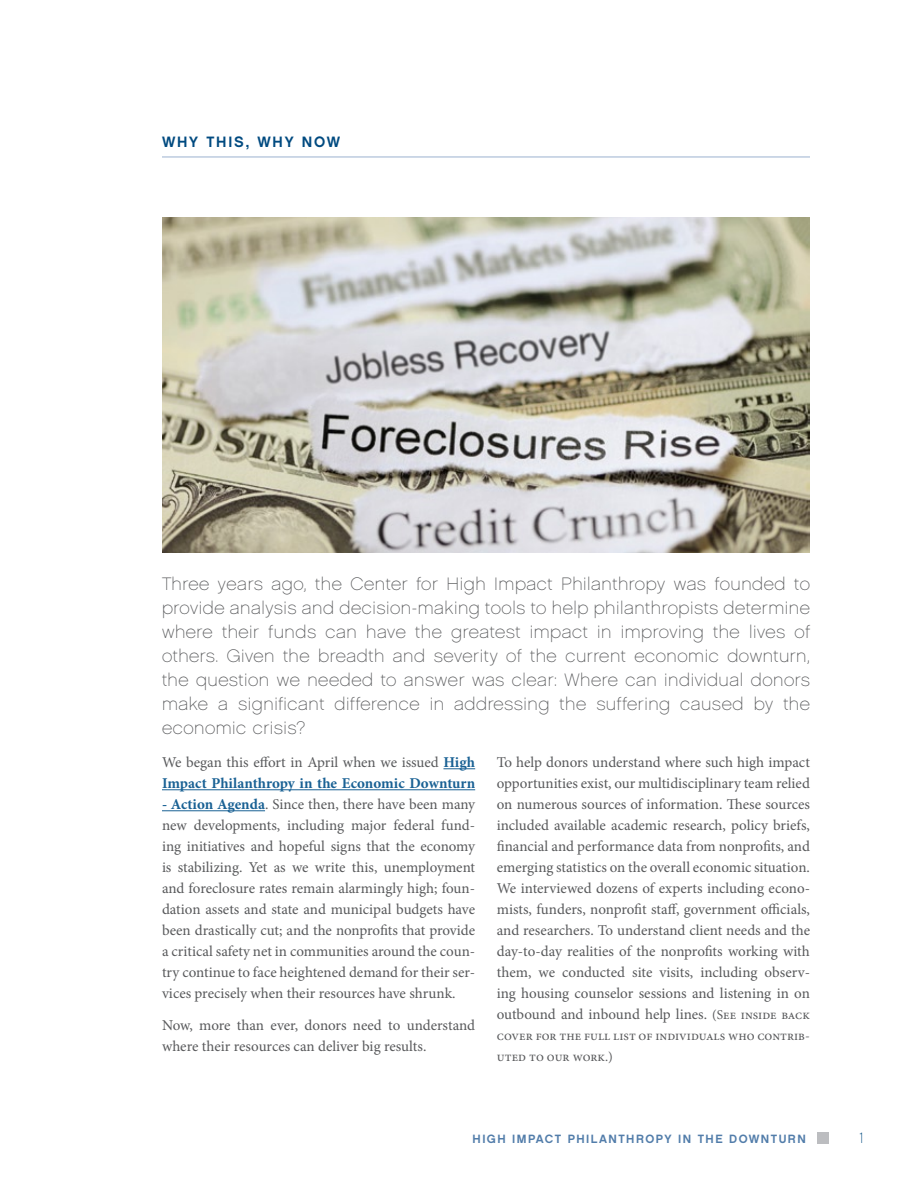
<style>
.page{position:relative;width:918px;height:1188px;background:#fff}
.page>*{position:absolute;margin:0;border:0;box-sizing:border-box;transform-origin:0 0}
.t1{font:18px/24px "Chalet Paris Nineteen Sixty";letter-spacing:.03em;color:#58595b;text-align:justify}
.t2{font:15px/21px "Minion Pro";letter-spacing:-.005em;color:#58595b;text-align:justify}
.t3{font:700 15px/21px "Minion Pro";color:#196194}
.t4{font:15px "Chalet New York Nineteen Eighty";letter-spacing:.12em;color:#004a80}
.t5{font:15px "Chalet Paris Nineteen Sixty";color:#004a80}
.t6{font:13.5px/21px "Minion Pro";color:#58595b}
.t7{font:12px "Chalet New York Nineteen Sixty";letter-spacing:.12em;color:#527daa}
.s1{font-weight:400;color:#58595b}
.s2{font-weight:700;color:#196194}
.s3{font-size:13.5px}
</style>
<div class="page">
<div style="left:817px;top:1132px;width:12px;height:11px;background:#bcbdc0"></div>
<hr style="left:443px;top:768px;width:32px;height:1px;background:#196194">
<hr style="left:162px;top:789px;width:313px;height:1px;background:#196194">
<hr style="left:162px;top:810px;width:103px;height:1px;background:#196194">
<img style="left:162px;top:217px;width:648px;height:335px">
<hr style="left:162px;top:157px;width:648px;height:1px;background:#9bb1cf">
<p class="t4" style="left:162px;top:133px;width:180px">WHY THIS, WHY NOW</p>
<p class="t1" style="left:162px;top:572px;width:650px">Three years ago, the Center for High Impact Philanthropy was founded to provide analysis and decision-making tools to help philanthropists determine where their funds can have the greatest impact in improving the lives of others. Given the breadth and severity of the current economic downturn, the question we needed to answer was clear: Where can individual donors make a significant difference in addressing the suffering caused by the economic crisis?</p>
<p class="t3" style="left:162px;top:752px;width:315px"><span class="s1">We began this effort in April when we issued</span> High<br>Impact Philanthropy in the Economic Downturn</p>
<p class="t2" style="left:162px;top:794px;width:315px"><span class="s2">- Action Agenda</span>. Since then, there have been many new developments, including major federal fund&shy;ing initiatives and hopeful signs that the economy is stabilizing. Yet as we write this, unemployment and foreclosure rates remain alarmingly high; foun&shy;dation assets and state and municipal budgets have been drastically cut; and the nonprofits that provide a critical safety net in communities around the coun&shy;try continue to face heightened demand for their ser&shy;vices precisely when their resources have shrunk.</p>
<p class="t2" style="left:162px;top:1015px;width:315px">Now, more than ever, donors need to understand where their resources can deliver big results.</p>
<p class="t2" style="left:497px;top:752px;width:315px">To help donors understand where such high impact opportunities exist, our multidisciplinary team relied on numerous sources of information. These sources included available academic research, policy briefs, financial and performance data from nonprofits, and emerging statistics on the overall economic situation.<br>We interviewed dozens of experts including econo&shy;mists, funders, nonprofit staff, government officials, and researchers. To understand client needs and the day-to-day realities of the nonprofits working with them, we conducted site visits, including observ&shy;ing housing counselor sessions and listening in on outbound and inbound help lines. <span class="s3">(See inside back</span></p>
<p class="t6" style="left:497px;top:1026px;width:315px">cover for the full list of individuals who contrib&shy;uted to our work.)</p>
<p class="t7" style="left:473px;top:1131px;width:82px">HIGH IMPACT</p>
<p class="t7" style="left:568px;top:1131px;width:8px">PHI</p>
<p class="t7" style="left:591px;top:1131px;width:27px">LANTH</p>
<p class="t7" style="left:636px;top:1131px;width:170px">ROPY IN TH E DOWNTURN</p>
<p class="t5" style="left:859px;top:1129px;width:6px">1</p>
</div>
